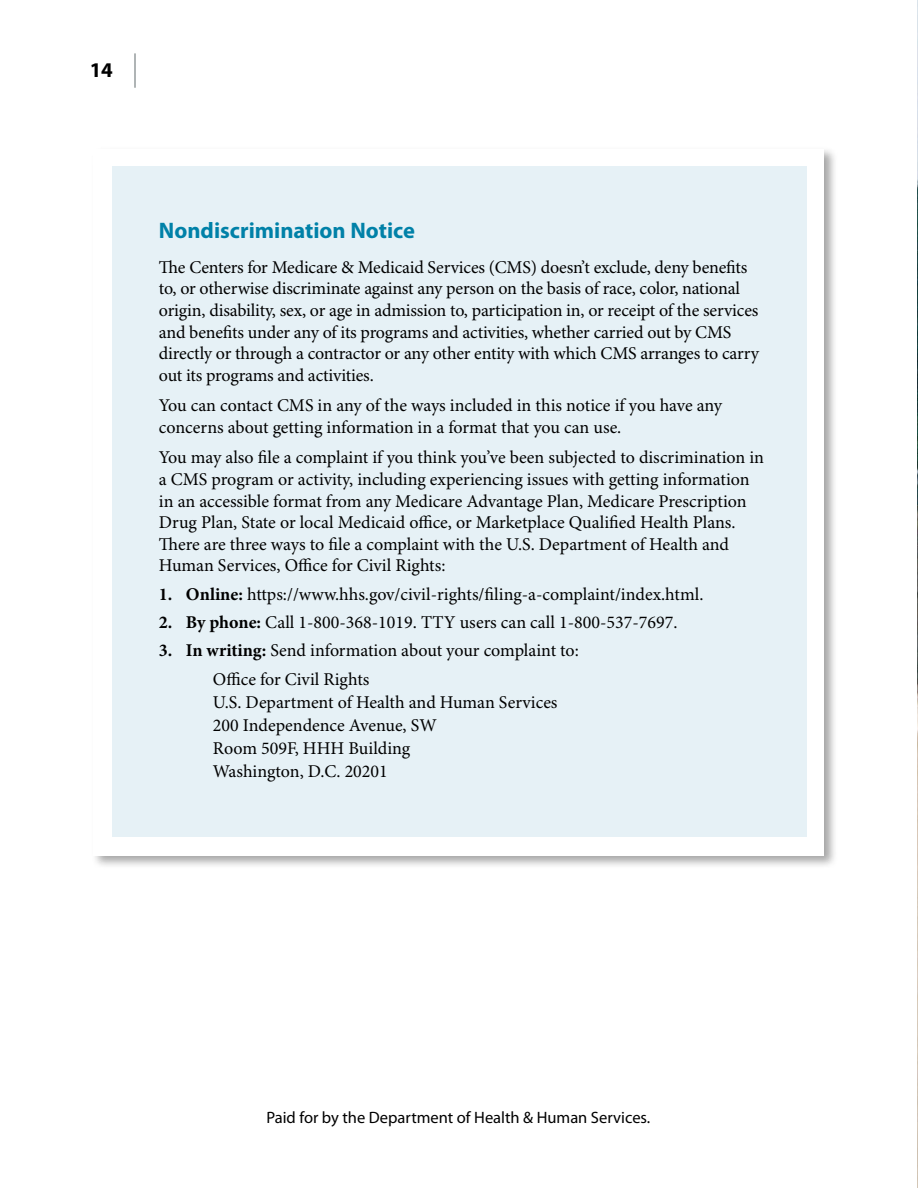
<style>
.page{position:relative;width:918px;height:1188px;background:#fff}
.page>*{position:absolute;margin:0;border:0;box-sizing:border-box;transform-origin:0 0}
.t1{font:700 22.5px "Myriad Pro";color:#0081a8}
.t2{font:700 21px "Myriad Pro";color:#000}
.t3{font:18px/21.6px "Minion Pro";letter-spacing:-.005em;color:#000}
.t4{font:16.5px "Myriad Pro";color:#000}
.s1{font-weight:700}
</style>
<div class="page">
<hr style="left:134px;top:53px;width:2px;height:35px;background:#959c9d">
<img style="left:917px;top:0;width:1px;height:1188px">
<div style="left:91px;top:147px;width:747px;height:723px;background:#000;opacity:.35"></div>
<div style="left:94px;top:149px;width:730px;height:706px;background:#fff"></div>
<div style="left:112px;top:166px;width:695px;height:671px;background:#e6f1f6"></div>
<p class="t2" style="left:90px;top:58px;width:25px">14</p>
<p class="t1" style="left:159px;top:217px;width:258px">Nondiscrimination Notice</p>
<p class="t3" style="left:159px;top:257px;width:602px">The Centers for Medicare &amp; Medicaid Services (CMS) doesn’t exclude, deny benefits to, or otherwise discriminate against any person on the basis of race, color, national origin, disability, sex, or age in admission to, participation in, or receipt of the services and benefits under any of its programs and activities, whether carried out by CMS directly or through a contractor or any other entity with which CMS arranges to carry out its programs and activities.</p>
<p class="t3" style="left:159px;top:395px;width:565px">You can contact CMS in any of the ways included in this notice if you have any concerns about getting information in a format that you can use.</p>
<p class="t3" style="left:159px;top:448px;width:607px">You may also file a complaint if you think you’ve been subjected to discrimination in a CMS program or activity, including experiencing issues with getting information in an accessible format from any Medicare Advantage Plan, Medicare Prescription Drug Plan, State or local Medicaid office, or Marketplace Qualified Health Plans.<br>There are three ways to file a complaint with the U.S. Department of Health and Human Services, Office for Civil Rights:</p>
<p class="t3" style="left:159px;top:584px;width:544px"><span class="s1">1. Online:</span> https://www.hhs.gov/civil-rights/filing-a-complaint/index.html.</p>
<p class="t3" style="left:159px;top:612px;width:518px"><span class="s1">2. By phone:</span> Call 1-800-368-1019. TTY users can call 1-800-537-7697.</p>
<p class="t3" style="left:213px;top:637px;width:367px;line-height:28.3px;text-indent:-54px"><span class="s1">3. In writing:</span> Send information about your complaint to:<br>Office for Civil Rights</p>
<p class="t3" style="left:213px;top:691px;width:346px;line-height:23px">U.S. Department of Health and Human Services<br>200 Independence Avenue, SW<br>Room 509F, HHH Building<br>Washington, D.C. 20201</p>
<p class="t4" style="left:266px;top:1109px;width:385px">Paid for by the Department of Health &amp; Human Services.</p>
</div>
